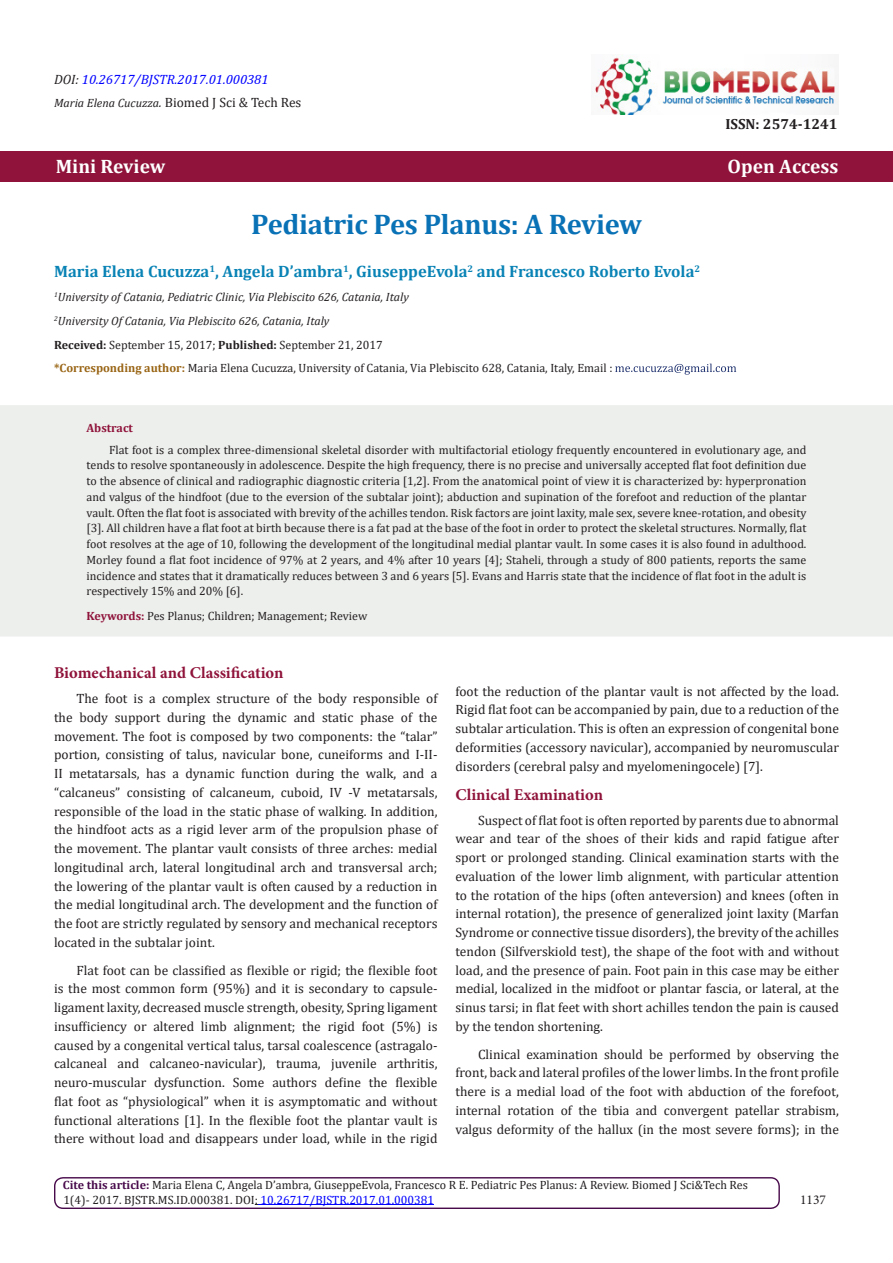
<style>
.page{position:relative;width:893px;height:1263px;background:#fff}
.page>*{position:absolute;margin:0;border:0;box-sizing:border-box;transform-origin:0 0}
.t1{font:700 28.5px "Cambria";letter-spacing:-.01em;color:#0971b5}
.t2{font:700 19.5px "Cambria";color:#fff}
.t3{font:700 16.5px "Cambria";color:#0983b5}
.t4{font:700 16.5px "Minion Pro";color:#8f133a}
.t5{font:700 14.7px "Cambria";color:#231f20}
.t6{font:13.5px/18.8px "Cambria";color:#231f20;text-align:justify}
.t7{font:italic 13.5px "Cambria";color:#00f}
.t8{font:13.5px "Minion Pro";color:#231f20}
.t9{font:12px/15.8px "Cambria";color:#231f20;text-align:justify}
.t10{font:italic 12px "Cambria";color:#231f20}
.t11{font:700 12px "Cambria";color:#8f133a}
.s1{color:#231f20}
.s2{font-style:italic;font-size:12px}
.s3{font-style:italic}
.s4{font-weight:700}
.s5{font-weight:700;color:#996515}
.s6{font-weight:700;color:#8f133a}
.s7{font-weight:700;color:#480a4b}
.s8{color:#00f}
</style>
<div class="page">
<div style="left:0;top:152px;width:893px;height:30px;background:#8f133a"></div>
<svg style="left:615px;top:364px;width:121px;height:11px"></svg>
<img style="left:594px;top:54px;width:244px;height:60px">
<hr style="left:258px;top:1204px;width:176px;height:1px;background:#00f">
<div style="left:54px;top:1177px;width:726px;height:32px;border:1px solid #480a4b;border-radius:8px"></div>
<div style="left:1px;top:406px;width:891px;height:230px;background:#edefed"></div>
<div style="left:0;top:405px;width:893px;height:232px;border:2px solid #edefed"></div>
<p class="t7" style="left:54px;top:70px;width:216px"><span class="s1">DOI:</span> 10.26717/BJSTR.2017.01.000381</p>
<p class="t6" style="left:54px;top:93px;width:249px"><span class="s2">Maria Elena Cucuzza</span><span class="s3">.</span> Biomed J Sci &amp; Tech Res</p>
<p class="t5" style="left:725px;top:114px;width:114px">ISSN: 2574-1241</p>
<p class="t2" style="left:56px;top:152px;width:111px">Mini Review</p>
<p class="t2" style="left:727px;top:152px;width:112px">Open Access</p>
<p class="t1" style="left:251px;top:204px;width:392px">Pediatric Pes Planus: A Review</p>
<p class="t3" style="left:54px;top:260px;width:648px">Maria Elena Cucuzza<sup>1</sup>, Angela D’ambra<sup>1</sup>, GiuseppeEvola<sup>2</sup> and Francesco Roberto Evola<sup>2</sup></p>
<p class="t10" style="left:54px;top:289px;width:356px"><sup>1</sup>University of Catania, Pediatric Clinic, Via Plebiscito 626, Catania, Italy</p>
<p class="t10" style="left:54px;top:313px;width:277px"><sup>2</sup>University Of Catania, Via Plebiscito 626, Catania, Italy</p>
<p class="t9" style="left:54px;top:337px;width:330px"><span class="s4">Received:</span> September 15, 2017; <span class="s4">Published:</span> September 21, 2017</p>
<p class="t9" style="left:54px;top:360px;width:560px"><span class="s5">*Corresponding author:</span> Maria Elena Cucuzza, University of Catania, Via Plebiscito 628, Catania, Italy, Email :</p>
<p class="t11" style="left:87px;top:419px;width:48px">Abstract</p>
<p class="t9" style="left:87px;top:441px;width:721px;text-indent:22px">Flat foot is a complex three-dimensional skeletal disorder with multifactorial etiology frequently encountered in evolutionary age, and tends to resolve spontaneously in adolescence. Despite the high frequency, there is no precise and universally accepted flat foot definition due to the absence of clinical and radiographic diagnostic criteria [1,2]. From the anatomical point of view it is characterized by: hyperpronation and valgus of the hindfoot (due to the eversion of the subtalar joint); abduction and supination of the forefoot and reduction of the plantar vault. Often the flat foot is associated with brevity of the achilles tendon. Risk factors are joint laxity, male sex, severe knee-rotation, and obesity [3]. All children have a flat foot at birth because there is a fat pad at the base of the foot in order to protect the skeletal structures. Normally, flat foot resolves at the age of 10, following the development of the longitudinal medial plantar vault. In some cases it is also found in adulthood.<br>Morley found a flat foot incidence of 97% at 2 years, and 4% after 10 years [4]; Staheli, through a study of 800 patients, reports the same incidence and states that it dramatically reduces between 3 and 6 years [5]. Evans and Harris state that the incidence of flat foot in the adult is respectively 15% and 20% [6].</p>
<p class="t9" style="left:87px;top:608px;width:282px"><span class="s6">Keywords:</span> Pes Planus; Children; Management; Review</p>
<p class="t4" style="left:54px;top:661px;width:231px">Biomechanical and Classification</p>
<p class="t6" style="left:54px;top:689px;width:385px;text-indent:22px">The foot is a complex structure of the body responsible of the body support during the dynamic and static phase of the movement. The foot is composed by two components: the “talar” portion, consisting of talus, navicular bone, cuneiforms and I-II-II metatarsals, has a dynamic function during the walk, and a “calcaneus” consisting of calcaneum, cuboid, IV -V metatarsals, responsible of the load in the static phase of walking. In addition, the hindfoot acts as a rigid lever arm of the propulsion phase of the movement. The plantar vault consists of three arches: medial longitudinal arch, lateral longitudinal arch and transversal arch; the lowering of the plantar vault is often caused by a reduction in the medial longitudinal arch. The development and the function of the foot are strictly regulated by sensory and mechanical receptors located in the subtalar joint.</p>
<p class="t6" style="left:54px;top:960px;width:385px;text-indent:22px">Flat foot can be classified as flexible or rigid; the flexible foot is the most common form (95%) and it is secondary to capsule&shy;ligament laxity, decreased muscle strength, obesity, Spring ligament insufficiency or altered limb alignment; the rigid foot (5%) is caused by a congenital vertical talus, tarsal coalescence (astragalo&shy;calcaneal and calcaneo-navicular), trauma, juvenile arthritis, neuro-muscular dysfunction. Some authors define the flexible flat foot as “physiological” when it is asymptomatic and without functional alterations [1]. In the flexible foot the plantar vault is there without load and disappears under load, while in the rigid</p>
<p class="t6" style="left:455px;top:681px;width:385px">foot the reduction of the plantar vault is not affected by the load.<br>Rigid flat foot can be accompanied by pain, due to a reduction of the subtalar articulation. This is often an expression of congenital bone deformities (accessory navicular), accompanied by neuromuscular disorders (cerebral palsy and myelomeningocele) [7].</p>
<p class="t4" style="left:455px;top:783px;width:149px">Clinical Examination</p>
<p class="t6" style="left:455px;top:810px;width:385px;text-indent:22px">Suspect of flat foot is often reported by parents due to abnormal wear and tear of the shoes of their kids and rapid fatigue after sport or prolonged standing. Clinical examination starts with the evaluation of the lower limb alignment, with particular attention to the rotation of the hips (often anteversion) and knees (often in internal rotation), the presence of generalized joint laxity (Marfan Syndrome or connective tissue disorders), the brevity of the achilles tendon (Silfverskiold test), the shape of the foot with and without load, and the presence of pain. Foot pain in this case may be either medial, localized in the midfoot or plantar fascia, or lateral, at the sinus tarsi; in flat feet with short achilles tendon the pain is caused by the tendon shortening.</p>
<p class="t6" style="left:455px;top:1044px;width:385px;text-indent:22px">Clinical examination should be performed by observing the front, back and lateral profiles of the lower limbs. In the front profile there is a medial load of the foot with abduction of the forefoot, internal rotation of the tibia and convergent patellar strabism, valgus deformity of the hallux (in the most severe forms); in the</p>
<p class="t9" style="left:63px;top:1177px;width:686px"><span class="s7">Cite this article:</span> Maria Elena C, Angela D’ambra, GiuseppeEvola, Francesco R E. Pediatric Pes Planus: A Review. Biomed J Sci&amp;Tech Res</p>
<p class="t9" style="left:63px;top:1192px;width:372px">1(4)- 2017. BJSTR.MS.ID.000381. DOI: <span class="s8">10.26717/BJSTR.2017.01.000381</span></p>
<p class="t8" style="left:800px;top:1191px;width:27px">1137</p>
</div>
